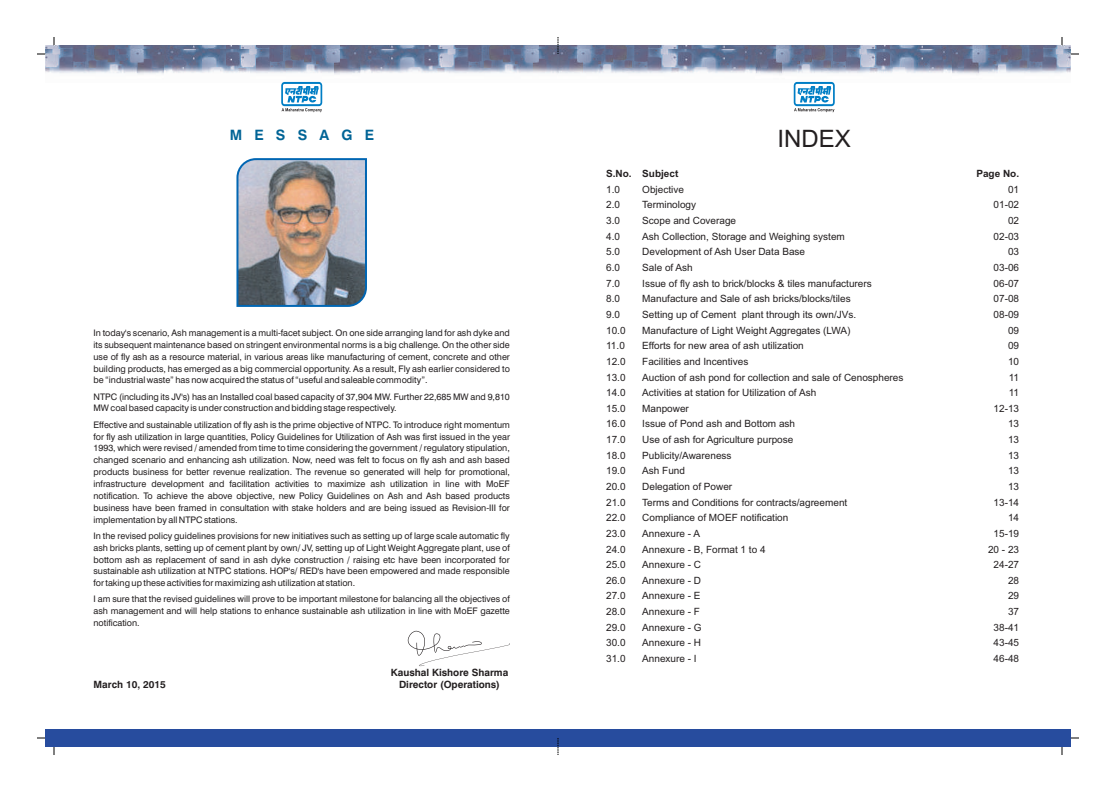
<style>
.page{position:relative;width:1116px;height:792px;background:#fff}
.page>*{position:absolute;margin:0;border:0;box-sizing:border-box;transform-origin:0 0}
.t1{font:24px "Arial";color:#231f20}
.t2{font:700 14.3px "Swiss 721 BT";letter-spacing:.855em;color:#006496}
.t3{font:10px "Arial";color:#231f20}
.t4{font:700 10px "Swiss 721 BT";color:#231f20}
.t5{font:700 10px "Arial";color:#231f20}
.t6{font:9px/11.9px "Swiss 721 BT";color:#231f20;text-align:justify}
</style>
<div class="page">
<img style="left:361px;top:45px;width:394px;height:4px">
<img style="left:755px;top:45px;width:198px;height:4px">
<img style="left:953px;top:45px;width:118px;height:4px">
<img style="left:361px;top:49px;width:394px;height:25px">
<img style="left:755px;top:49px;width:198px;height:33px">
<img style="left:953px;top:49px;width:118px;height:26px">
<div style="left:558px;top:730px;width:513px;height:17px;background:#274c9e"></div>
<img style="left:163px;top:45px;width:198px;height:4px">
<img style="left:45px;top:45px;width:118px;height:4px">
<img style="left:163px;top:49px;width:198px;height:33px">
<img style="left:45px;top:49px;width:118px;height:25px">
<div style="left:45px;top:730px;width:513px;height:17px;background:#274c9e"></div>
<svg style="left:558px;top:37px;width:1px;height:17px"></svg>
<svg style="left:558px;top:738px;width:1px;height:17px"></svg>
<svg style="left:281px;top:82px;width:41px;height:30px"></svg>
<svg style="left:794px;top:82px;width:41px;height:30px"></svg>
<svg style="left:408px;top:631px;width:102px;height:35px"></svg>
<img style="left:236px;top:158px;width:131px;height:149px">
<h2 class="t2" style="left:230px;top:129px;width:146px">MESSAGE</h2>
<p class="t6" style="left:94px;top:328px;width:418px">In today's scenario, Ash management is a multi-facet subject. On one side arranging land for ash dyke and its subsequent maintenance based on stringent environmental norms is a big challenge. On the other side use of fly ash as a resource material, in various areas like manufacturing of cement, concrete and other building products, has emerged as a big commercial opportunity. As a result, Fly ash earlier considered to be “industrial waste” has now acquired the status of “useful and saleable commodity”.</p>
<p class="t6" style="left:94px;top:391px;width:418px">NTPC (including its JV's) has an Installed coal based capacity of 37,904 MW. Further 22,685 MW and 9,810<br>MW coal based capacity is under construction and bidding stage respectively.</p>
<p class="t6" style="left:94px;top:419px;width:418px">Effective and sustainable utilization of fly ash is the prime objective of NTPC. To introduce right momentum for fly ash utilization in large quantities, Policy Guidelines for Utilization of Ash was first issued in the year 1993, which were revised / amended from time to time considering the government / regulatory stipulation, changed scenario and enhancing ash utilization. Now, need was felt to focus on fly ash and ash based products business for better revenue realization. The revenue so generated will help for promotional, infrastructure development and facilitation activities to maximize ash utilization in line with MoEF notification. To achieve the above objective, new Policy Guidelines on Ash and Ash based products business have been framed in consultation with stake holders and are being issued as Revision-III for implementation by all NTPC stations.</p>
<p class="t6" style="left:93px;top:531px;width:418px">In the revised policy guidelines provisions for new initiatives such as setting up of large scale automatic fly ash bricks plants, setting up of cement plant by own/ JV, setting up of Light Weight Aggregate plant, use of bottom ash as replacement of sand in ash dyke construction / raising etc have been incorporated for sustainable ash utilization at NTPC stations. HOP's/ RED's have been empowered and made responsible for taking up these activities for maximizing ash utilization at station.</p>
<p class="t6" style="left:93px;top:594px;width:418px">I am sure that the revised guidelines will prove to be important milestone for balancing all the objectives of ash management and will help stations to enhance sustainable ash utilization in line with MoEF gazette notification.</p>
<p class="t4" style="left:391px;top:668px;width:119px">Kaushal Kishore Sharma</p>
<p class="t4" style="left:94px;top:681px;width:74px">March 10, 2015</p>
<p class="t4" style="left:399px;top:680px;width:102px">Director (Operations)</p>
<h1 class="t1" style="left:778px;top:129px;width:75px">INDEX</h1>
<p class="t5" style="left:606px;top:170px;width:74px">S.No. Subject</p>
<p class="t5" style="left:976px;top:170px;width:44px">Page No.</p>
<p class="t3" style="left:606px;top:186px;width:15px">1.0</p>
<p class="t3" style="left:642px;top:186px;width:43px">Objective</p>
<p class="t3" style="left:1008px;top:186px;width:13px">01</p>
<p class="t3" style="left:606px;top:201px;width:15px">2.0</p>
<p class="t3" style="left:642px;top:201px;width:55px">Terminology</p>
<p class="t3" style="left:994px;top:201px;width:27px">01-02</p>
<p class="t3" style="left:606px;top:217px;width:15px">3.0</p>
<p class="t3" style="left:642px;top:217px;width:95px">Scope and Coverage</p>
<p class="t3" style="left:1008px;top:217px;width:13px">02</p>
<p class="t3" style="left:606px;top:232px;width:15px">4.0</p>
<p class="t3" style="left:642px;top:232px;width:204px">Ash Collection, Storage and Weighing system</p>
<p class="t3" style="left:994px;top:232px;width:27px">02-03</p>
<p class="t3" style="left:606px;top:248px;width:15px">5.0</p>
<p class="t3" style="left:642px;top:248px;width:164px">Development of Ash User Data Base</p>
<p class="t3" style="left:1008px;top:248px;width:13px">03</p>
<p class="t3" style="left:606px;top:264px;width:15px">6.0</p>
<p class="t3" style="left:642px;top:264px;width:52px">Sale of Ash</p>
<p class="t3" style="left:994px;top:264px;width:27px">03-06</p>
<p class="t3" style="left:606px;top:279px;width:15px">7.0</p>
<p class="t3" style="left:642px;top:279px;width:231px">Issue of fly ash to brick/blocks &amp; tiles manufacturers</p>
<p class="t3" style="left:994px;top:279px;width:27px">06-07</p>
<p class="t3" style="left:606px;top:295px;width:15px">8.0</p>
<p class="t3" style="left:642px;top:295px;width:210px">Manufacture and Sale of ash bricks/blocks/tiles</p>
<p class="t3" style="left:994px;top:295px;width:27px">07-08</p>
<p class="t3" style="left:606px;top:311px;width:15px">9.0</p>
<p class="t3" style="left:642px;top:311px;width:215px">Setting up of Cement plant through its own/JVs.</p>
<p class="t3" style="left:994px;top:311px;width:27px">08-09</p>
<p class="t3" style="left:606px;top:326px;width:21px">10.0</p>
<p class="t3" style="left:642px;top:326px;width:210px">Manufacture of Light Weight Aggregates (LWA)</p>
<p class="t3" style="left:1008px;top:326px;width:13px">09</p>
<p class="t3" style="left:606px;top:342px;width:20px">11.0</p>
<p class="t3" style="left:642px;top:342px;width:163px">Efforts for new area of ash utilization</p>
<p class="t3" style="left:1008px;top:342px;width:13px">09</p>
<p class="t3" style="left:606px;top:358px;width:21px">12.0</p>
<p class="t3" style="left:642px;top:358px;width:108px">Facilities and Incentives</p>
<p class="t3" style="left:1008px;top:358px;width:13px">10</p>
<p class="t3" style="left:606px;top:373px;width:21px">13.0</p>
<p class="t3" style="left:642px;top:373px;width:263px">Auction of ash pond for collection and sale of Cenospheres</p>
<p class="t3" style="left:1009px;top:373px;width:12px">11</p>
<p class="t3" style="left:606px;top:389px;width:21px">14.0</p>
<p class="t3" style="left:642px;top:389px;width:175px">Activities at station for Utilization of Ash</p>
<p class="t3" style="left:1009px;top:389px;width:12px">11</p>
<p class="t3" style="left:606px;top:405px;width:21px">15.0</p>
<p class="t3" style="left:642px;top:405px;width:48px">Manpower</p>
<p class="t3" style="left:994px;top:405px;width:27px">12-13</p>
<p class="t3" style="left:606px;top:420px;width:21px">16.0</p>
<p class="t3" style="left:642px;top:420px;width:154px">Issue of Pond ash and Bottom ash</p>
<p class="t3" style="left:1008px;top:420px;width:13px">13</p>
<p class="t3" style="left:606px;top:436px;width:21px">17.0</p>
<p class="t3" style="left:642px;top:436px;width:153px">Use of ash for Agriculture purpose</p>
<p class="t3" style="left:1008px;top:436px;width:13px">13</p>
<p class="t3" style="left:606px;top:451px;width:21px">18.0</p>
<p class="t3" style="left:642px;top:451px;width:91px">Publicity/Awareness</p>
<p class="t3" style="left:1008px;top:451px;width:13px">13</p>
<p class="t3" style="left:606px;top:467px;width:21px">19.0</p>
<p class="t3" style="left:642px;top:467px;width:44px">Ash Fund</p>
<p class="t3" style="left:1008px;top:467px;width:13px">13</p>
<p class="t3" style="left:606px;top:483px;width:21px">20.0</p>
<p class="t3" style="left:642px;top:483px;width:92px">Delegation of Power</p>
<p class="t3" style="left:1008px;top:483px;width:13px">13</p>
<p class="t3" style="left:606px;top:498px;width:21px">21.0</p>
<p class="t3" style="left:642px;top:498px;width:207px">Terms and Conditions for contracts/agreement</p>
<p class="t3" style="left:994px;top:498px;width:27px">13-14</p>
<p class="t3" style="left:606px;top:514px;width:21px">22.0</p>
<p class="t3" style="left:642px;top:514px;width:148px">Compliance of MOEF notification</p>
<p class="t3" style="left:1008px;top:514px;width:13px">14</p>
<p class="t3" style="left:606px;top:530px;width:21px">23.0</p>
<p class="t3" style="left:642px;top:530px;width:59px">Annexure - A</p>
<p class="t3" style="left:994px;top:530px;width:27px">15-19</p>
<p class="t3" style="left:606px;top:545px;width:21px">24.0</p>
<p class="t3" style="left:642px;top:545px;width:125px">Annexure - B, Format 1 to 4</p>
<p class="t3" style="left:988px;top:545px;width:33px">20 - 23</p>
<p class="t3" style="left:606px;top:561px;width:21px">25.0</p>
<p class="t3" style="left:642px;top:561px;width:60px">Annexure - C</p>
<p class="t3" style="left:994px;top:561px;width:27px">24-27</p>
<p class="t3" style="left:606px;top:577px;width:21px">26.0</p>
<p class="t3" style="left:642px;top:577px;width:60px">Annexure - D</p>
<p class="t3" style="left:1008px;top:577px;width:13px">28</p>
<p class="t3" style="left:606px;top:592px;width:21px">27.0</p>
<p class="t3" style="left:642px;top:592px;width:60px">Annexure - E</p>
<p class="t3" style="left:1008px;top:592px;width:13px">29</p>
<p class="t3" style="left:606px;top:608px;width:21px">28.0</p>
<p class="t3" style="left:642px;top:608px;width:59px">Annexure - F</p>
<p class="t3" style="left:1008px;top:608px;width:13px">37</p>
<p class="t3" style="left:606px;top:623px;width:21px">29.0</p>
<p class="t3" style="left:642px;top:623px;width:61px">Annexure - G</p>
<p class="t3" style="left:994px;top:623px;width:27px">38-41</p>
<p class="t3" style="left:606px;top:639px;width:21px">30.0</p>
<p class="t3" style="left:642px;top:639px;width:60px">Annexure - H</p>
<p class="t3" style="left:994px;top:639px;width:27px">43-45</p>
<p class="t3" style="left:606px;top:655px;width:21px">31.0</p>
<p class="t3" style="left:642px;top:655px;width:56px">Annexure - I</p>
<p class="t3" style="left:994px;top:655px;width:27px">46-48</p>
</div>
